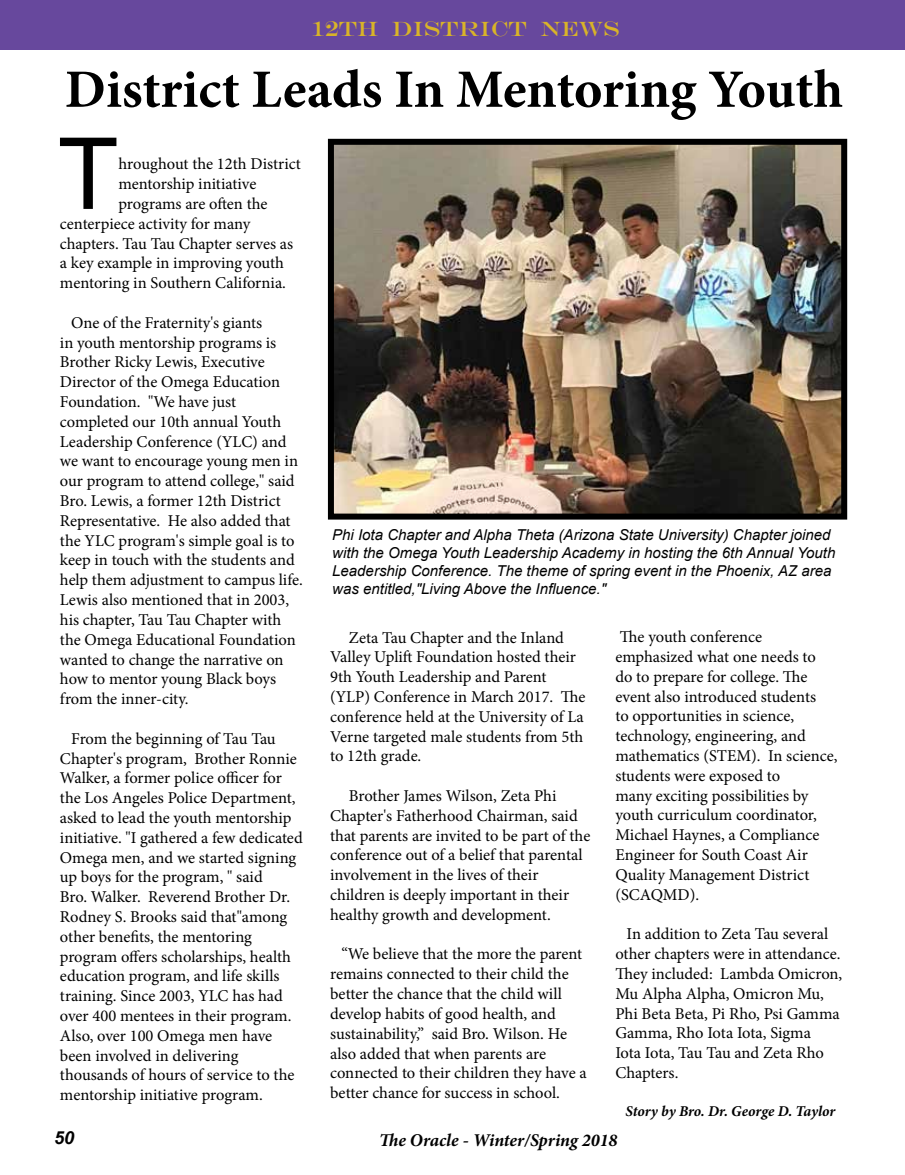
<style>
.page{position:relative;width:905px;height:1175px;background:#fff}
.page>*{position:absolute;margin:0;border:0;box-sizing:border-box;transform-origin:0 0}
.t1{font:99.45px "Arial";color:#000}
.t2{font:700 54px "Minion Pro";color:#000}
.t3{font:21px "Engravers";color:#d9b428}
.t4{font:italic 700 18px "Minion Pro";letter-spacing:-.005em;color:#000}
.t5{font:italic 700 18px "Arial";color:#000}
.t6{font:16.5px/19.8px "Minion Pro";letter-spacing:-.005em;color:#000}
.t7{font:italic 15px/18px "Arial";color:#000}
.t8{font:italic 700 15px "Minion Pro";letter-spacing:-.005em;color:#000}
</style>
<div class="page">
<img style="left:335px;top:146px;width:505px;height:366px">
<div style="left:328px;top:139px;width:519px;height:380px;border:6px solid #000"></div>
<div style="left:0;top:0;width:904px;height:49px;background:#67489d"></div>
<p class="t3" style="left:311px;top:16px;width:309px">12th DISTRICT NEWS</p>
<h2 class="t2" style="left:65px;top:51px;width:780px">District Leads In Mentoring Youth</h2>
<h1 class="t1" style="left:58px;top:109px;width:62px">T</h1>
<p class="t6" style="left:118px;top:154px;width:184px">hroughout the 12th District</p>
<p class="t6" style="left:118px;top:174px;width:139px">mentorship initiative</p>
<p class="t6" style="left:118px;top:194px;width:151px">programs are often the</p>
<p class="t6" style="left:60px;top:214px;width:192px">centerpiece activity for many</p>
<p class="t6" style="left:60px;top:233px;width:235px">chapters. Tau Tau Chapter serves as</p>
<p class="t6" style="left:60px;top:253px;width:226px">a key example in improving youth</p>
<p class="t6" style="left:60px;top:273px;width:227px">mentoring in Southern California.</p>
<p class="t6" style="left:60px;top:313px;width:244px;text-indent:11px">One of the Fraternity's giants<br>in youth mentorship programs is<br>Brother Ricky Lewis, Executive<br>Director of the Omega Education<br>Foundation. "We have just completed our 10th annual Youth<br>Leadership Conference (YLC) and we want to encourage young men in our program to attend college," said<br>Bro. Lewis, a former 12th District<br>Representative. He also added that the YLC program's simple goal is to keep in touch with the students and help them adjustment to campus life.<br>Lewis also mentioned that in 2003, his chapter, Tau Tau Chapter with the Omega Educational Foundation wanted to change the narrative on how to mentor young Black boys from the inner-city.</p>
<p class="t6" style="left:60px;top:728px;width:244px;text-indent:11px">From the beginning of Tau Tau Chapter's program, Brother Ronnie Walker, a former police officer for the Los Angeles Police Department, asked to lead the youth mentorship initiative. "I gathered a few dedicated Omega men, and we started signing up boys for the program, " said<br>Bro. Walker. Reverend Brother Dr.<br>Rodney S. Brooks said that"among other benefits, the mentoring program offers scholarships, health education program, and life skills training. Since 2003, YLC has had over 400 mentees in their program.<br>Also, over 100 Omega men have been involved in delivering thousands of hours of service to the mentorship initiative program.</p>
<p class="t7" style="left:332px;top:525px;width:504px">Phi Iota Chapter and Alpha Theta (Arizona State University) Chapter joined with the Omega Youth Leadership Academy in hosting the 6th Annual Youth Leadership Conference. The theme of spring event in the Phoenix, AZ area was entitled,"Living Above the Influence."</p>
<p class="t6" style="left:615px;top:627px;width:223px">The youth conference emphasized what one needs to<br>do to prepare for college. The event also introduced students<br>to opportunities in science, technology, engineering, and mathematics (STEM). In science, students were exposed to<br>many exciting possibilities by youth curriculum coordinator,<br>Michael Haynes, a Compliance<br>Engineer for South Coast Air<br>Quality Management District (SCAQMD).</p>
<p class="t6" style="left:615px;top:924px;width:228px;text-indent:11px">In addition to Zeta Tau several other chapters were in attendance.<br>They included: Lambda Omicron,<br>Mu Alpha Alpha, Omicron Mu,<br>Phi Beta Beta, Pi Rho, Psi Gamma<br>Gamma, Rho Iota Iota, Sigma<br>Iota Iota, Tau Tau and Zeta Rho<br>Chapters.</p>
<p class="t8" style="left:625px;top:1100px;width:211px">Story by Bro. Dr. George D. Taylor</p>
<p class="t6" style="left:330px;top:627px;width:257px;text-indent:19px">Zeta Tau Chapter and the Inland<br>Valley Uplift Foundation hosted their<br>9th Youth Leadership and Parent (YLP) Conference in March 2017. The conference held at the University of La<br>Verne targeted male students from 5th to 12th grade.</p>
<p class="t6" style="left:330px;top:786px;width:262px;text-indent:19px">Brother James Wilson, Zeta Phi Chapter's Fatherhood Chairman, said that parents are invited to be part of the conference out of a belief that parental involvement in the lives of their children is deeply important in their healthy growth and development.</p>
<p class="t6" style="left:330px;top:944px;width:258px;text-indent:11px">“We believe that the more the parent remains connected to their child the better the chance that the child will develop habits of good health, and sustainability,” said Bro. Wilson. He also added that when parents are connected to their children they have a better chance for success in school.</p>
<p class="t5" style="left:54px;top:1126px;width:22px">50</p>
<p class="t4" style="left:379px;top:1126px;width:240px">The Oracle - Winter/Spring 2018</p>
</div>
